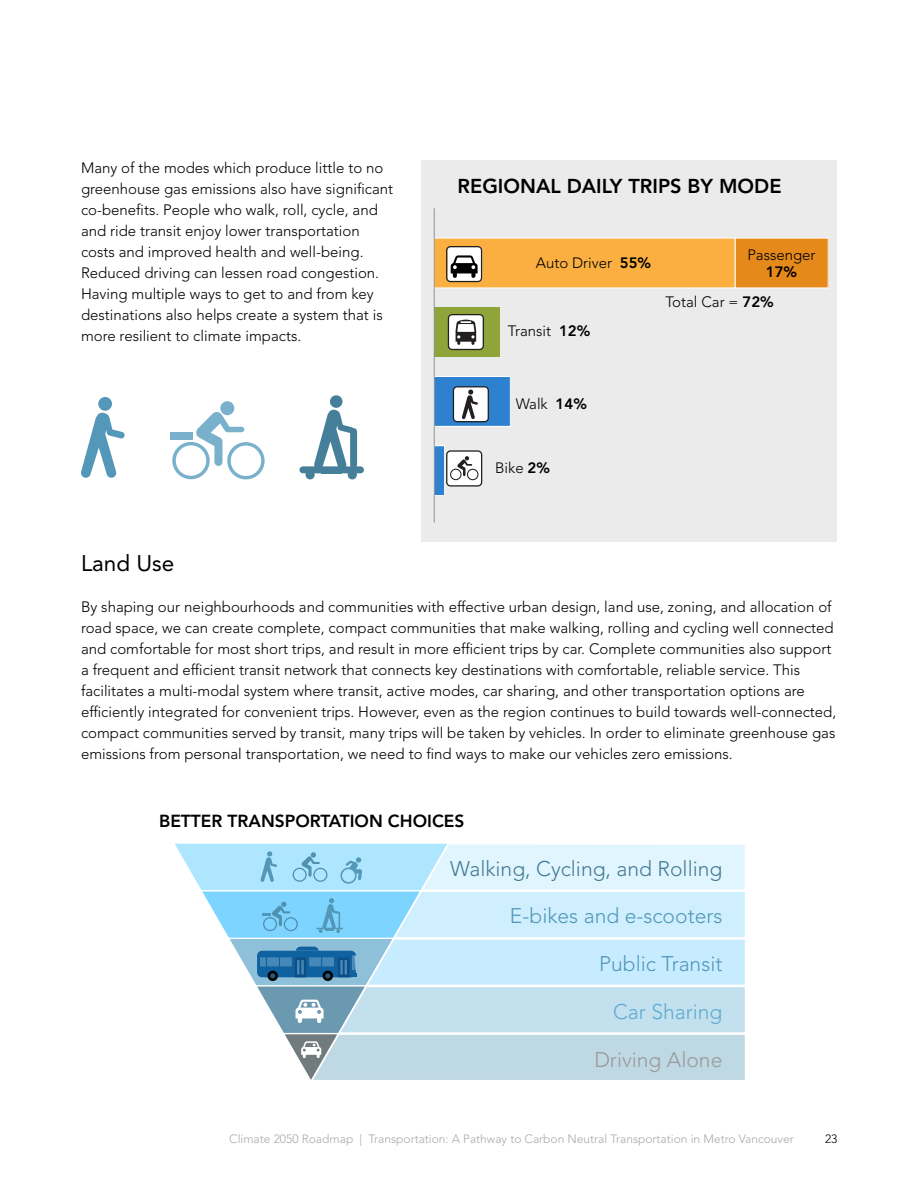
<style>
.page{position:relative;width:918px;height:1188px;background:#fff}
.page>*{position:absolute;margin:0;border:0;box-sizing:border-box;transform-origin:0 0}
.t1{font:22.5px "Avenir LT Std";color:#000}
.t2{font:300 21.15px "Avenir LT Std";color:#5398b8}
.t3{font:300 21.15px "Avenir LT Std";color:#447b94}
.t4{font:300 21.15px "Avenir LT Std";color:#999}
.t5{font:300 21.15px "Avenir LT Std";color:#5eabd1}
.t6{font:800 19.95px "Avenir LT Std";color:#000}
.t7{font:800 17.4px "Avenir LT Std";color:#010101}
.t8{font:300 15px/21px "Avenir LT Std";color:#000}
.t9{font:800 15px "Avenir LT Std";color:#000}
.t10{font:300 12px "Avenir LT Std";color:#a7a9ac}
.t11{font:300 12px "Avenir LT Std";color:#000}
.s1{font-weight:800}
</style>
<div class="page">
<div style="left:421px;top:160px;width:416px;height:382px;background:#ebebec"></div>
<svg style="left:175px;top:843px;width:570px;height:237px"></svg>
<div style="left:735px;top:238px;width:93px;height:50px;background:#e6891b"></div>
<div style="left:434px;top:238px;width:301px;height:50px;background:#faaf40"></div>
<div style="left:434px;top:307px;width:65px;height:50px;background:#8fa539"></div>
<div style="left:434px;top:377px;width:76px;height:49px;background:#2d81ce"></div>
<div style="left:433px;top:376px;width:78px;height:51px;border:1px solid #fff"></div>
<div style="left:434px;top:446px;width:11px;height:50px;background:#2d81ce"></div>
<div style="left:433px;top:445px;width:12px;height:51px;border:1px solid #fff"></div>
<svg style="left:446px;top:450px;width:36px;height:37px"></svg>
<svg style="left:448px;top:314px;width:36px;height:36px"></svg>
<svg style="left:446px;top:246px;width:36px;height:36px"></svg>
<svg style="left:453px;top:386px;width:36px;height:36px"></svg>
<hr style="left:434px;top:208px;width:1px;height:315px;background:#919396">
<div style="left:220px;top:401px;width:14px;height:14px;background:#79b1cc;border-radius:50%"></div>
<svg style="left:172px;top:412px;width:93px;height:67px"></svg>
<div style="left:171px;top:432px;width:22px;height:8px;background:#79b1cc"></div>
<div style="left:330px;top:395px;width:13px;height:13px;background:#457f99;border-radius:50%"></div>
<svg style="left:314px;top:410px;width:40px;height:56px"></svg>
<div style="left:303px;top:466px;width:58px;height:7px;background:#457f99"></div>
<div style="left:348px;top:470px;width:9px;height:9px;background:#457f99;border-radius:50%"></div>
<div style="left:306px;top:470px;width:9px;height:9px;background:#457f99;border-radius:50%"></div>
<div style="left:350px;top:431px;width:7px;height:34px;background:#457f99"></div>
<div style="left:321px;top:468px;width:20px;height:6px;background:#457f99"></div>
<div style="left:98px;top:397px;width:14px;height:14px;background:#5398b8;border-radius:50%"></div>
<svg style="left:81px;top:413px;width:44px;height:65px"></svg>
<p class="t8" style="left:81px;top:158px;width:314px">Many of the modes which produce little to no greenhouse gas emissions also have significant co-benefits. People who walk, roll, cycle, and and ride transit enjoy lower transportation costs and improved health and well-being.<br>Reduced driving can lessen road congestion.<br>Having multiple ways to get to and from key destinations also helps create a system that is more resilient to climate impacts.</p>
<h3 class="t6" style="left:458px;top:174px;width:325px">REGIONAL DAILY TRIPS BY MODE</h3>
<p class="t8" style="left:536px;top:253px;width:117px">Auto Driver <span class="s1">55%</span></p>
<p class="t8" style="left:747px;top:245px;width:70px">Passenger</p>
<p class="t9" style="left:766px;top:263px;width:33px">17%</p>
<p class="t8" style="left:508px;top:321px;width:84px">Transit <span class="s1">12%</span></p>
<p class="t8" style="left:516px;top:393px;width:73px">Walk <span class="s1">14%</span></p>
<p class="t8" style="left:495px;top:457px;width:56px">Bike <span class="s1">2%</span></p>
<p class="t8" style="left:665px;top:291px;width:110px">Total Car = <span class="s1">72%</span></p>
<h1 class="t1" style="left:81px;top:550px;width:95px">Land Use</h1>
<p class="t8" style="left:81px;top:596px;width:757px">By shaping our neighbourhoods and communities with effective urban design, land use, zoning, and allocation of road space, we can create complete, compact communities that make walking, rolling and cycling well connected and comfortable for most short trips, and result in more efficient trips by car. Complete communities also support a frequent and efficient transit network that connects key destinations with comfortable, reliable service. This facilitates a multi-modal system where transit, active modes, car sharing, and other transportation options are efficiently integrated for convenient trips. However, even as the region continues to build towards well-connected, compact communities served by transit, many trips will be taken by vehicles. In order to eliminate greenhouse gas emissions from personal transportation, we need to find ways to make our vehicles zero emissions.</p>
<p class="t7" style="left:159px;top:810px;width:307px">BETTER TRANSPORTATION CHOICES</p>
<h2 class="t3" style="left:450px;top:856px;width:274px">Walking, Cycling, and Rolling</h2>
<h2 class="t2" style="left:510px;top:904px;width:214px">E-bikes and e-scooters</h2>
<h2 class="t2" style="left:599px;top:952px;width:125px">Public Transit</h2>
<h2 class="t5" style="left:613px;top:999px;width:111px">Car Sharing</h2>
<h2 class="t4" style="left:594px;top:1047px;width:130px">Driving Alone</h2>
<p class="t10" style="left:229px;top:1132px;width:566px">Climate 2050 Roadmap | Transportation: A Pathway to Carbon Neutral Transportation in Metro Vancouver</p>
<p class="t11" style="left:825px;top:1132px;width:14px">23</p>
</div>
